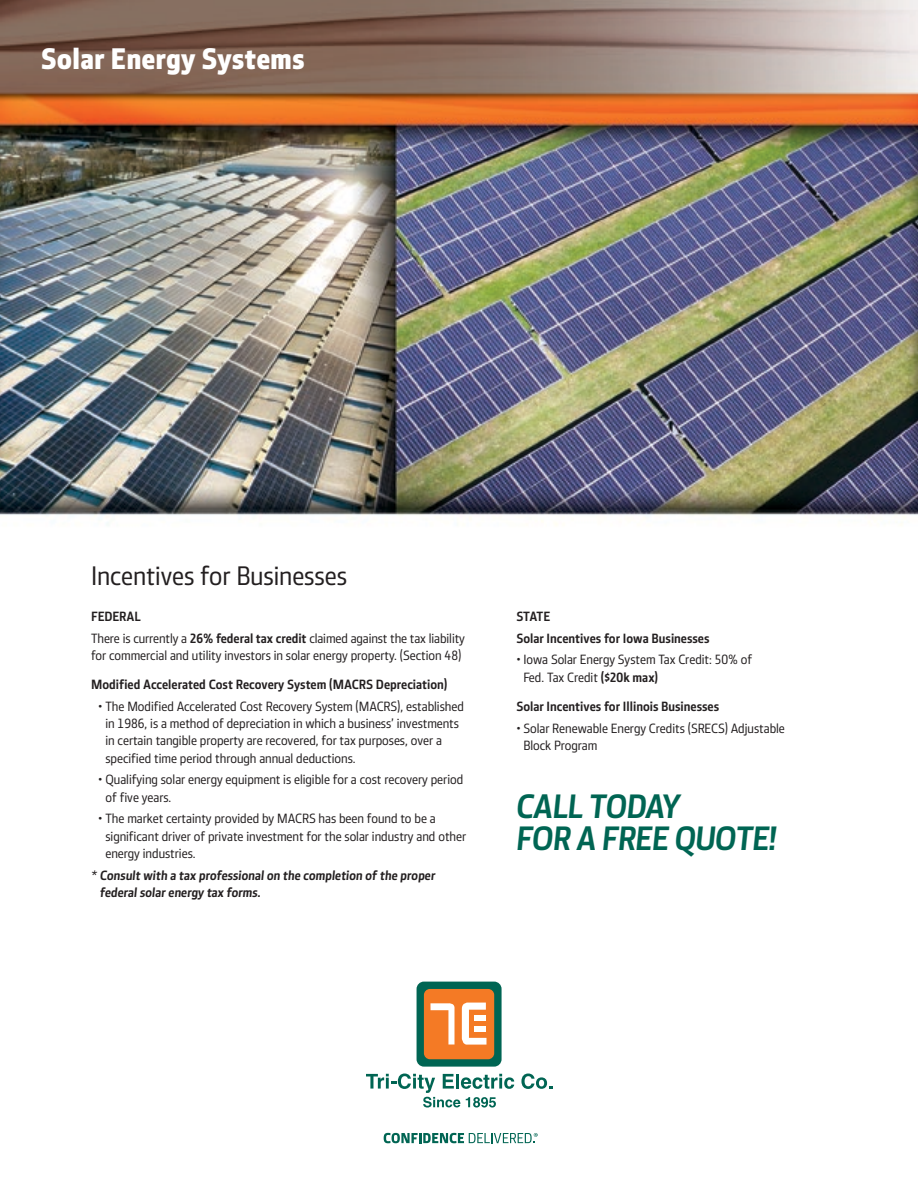
<style>
.page{position:relative;width:918px;height:1188px;background:#fff}
.page>*{position:absolute;margin:0;border:0;box-sizing:border-box;transform-origin:0 0}
.t1{font:italic 700 34.05px/32px "Chargers Section";letter-spacing:-.025em;color:#006553}
.t2{font:800 30px "Chargers Section";color:#fff}
.t3{font:500 27px "Chargers Section";color:#231f20}
.t4{font:500 13.5px/17.2px "Chargers Section";color:#231f20}
.t5{font:700 13.5px/21.8px "Chargers Section";color:#231f20}
.t6{font:italic 700 13.5px/17.2px "Chargers Section";letter-spacing:-.005em;color:#231f20}
.s1{font-weight:700}
</style>
<div class="page">
<img style="left:0;top:0;width:918px;height:525px">
<svg style="left:521px;top:1074px;width:31px;height:15px"></svg>
<svg style="left:366px;top:1074px;width:148px;height:34px"></svg>
<div style="left:417px;top:982px;width:85px;height:85px;background:#006553;border-radius:7px"></div>
<div style="left:424px;top:989px;width:70px;height:70px;background:#f47a25;border-radius:6px"></div>
<svg style="left:430px;top:1003px;width:25px;height:42px"></svg>
<svg style="left:462px;top:1002px;width:24px;height:43px"></svg>
<svg style="left:384px;top:1133px;width:154px;height:10px"></svg>
<h2 class="t2" style="left:41px;top:41px;width:265px">Solar Energy Systems</h2>
<h3 class="t3" style="left:91px;top:562px;width:257px">Incentives for Businesses</h3>
<p class="t4" style="left:91px;top:605px;width:375px;line-height:21.8px"><span class="s1">FEDERAL<br></span>There is currently a <span class="s1">26% federal tax credit</span> claimed against the tax liability</p>
<p class="t4" style="left:91px;top:647px;width:372px">for commercial and utility investors in solar energy property. (Section 48)</p>
<p class="t5" style="left:91px;top:673px;width:358px">Modified Accelerated Cost Recovery System (MACRS Depreciation)</p>
<p class="t4" style="left:105px;top:698px;width:360px;text-indent:-7px">• The Modified Accelerated Cost Recovery System (MACRS), established in 1986, is a method of depreciation in which a business’ investments in certain tangible property are recovered, for tax purposes, over a specified time period through annual deductions.</p>
<p class="t4" style="left:105px;top:771px;width:359px;text-indent:-7px">• Qualifying solar energy equipment is eligible for a cost recovery period of five years.</p>
<p class="t4" style="left:105px;top:810px;width:362px;text-indent:-7px">• The market certainty provided by MACRS has been found to be a significant driver of private investment for the solar industry and other energy industries.</p>
<p class="t6" style="left:100px;top:866px;width:337px;text-indent:-9px">* Consult with a tax professional on the completion of the proper federal solar energy tax forms.</p>
<p class="t5" style="left:516px;top:605px;width:195px">STATE<br>Solar Incentives for Iowa Businesses</p>
<p class="t4" style="left:523px;top:651px;width:230px;text-indent:-7px">• Iowa Solar Energy System Tax Credit: 50% of<br>Fed. Tax Credit <span class="s1">($20k max)</span></p>
<p class="t5" style="left:516px;top:695px;width:204px">Solar Incentives for Illinois Businesses</p>
<p class="t4" style="left:523px;top:719px;width:263px;text-indent:-7px">• Solar Renewable Energy Credits (SRECS) Adjustable<br>Block Program</p>
<h1 class="t1" style="left:516px;top:790px;width:262px">CALL TODAY<br>FOR A FREE QUOTE!</h1>
</div>
